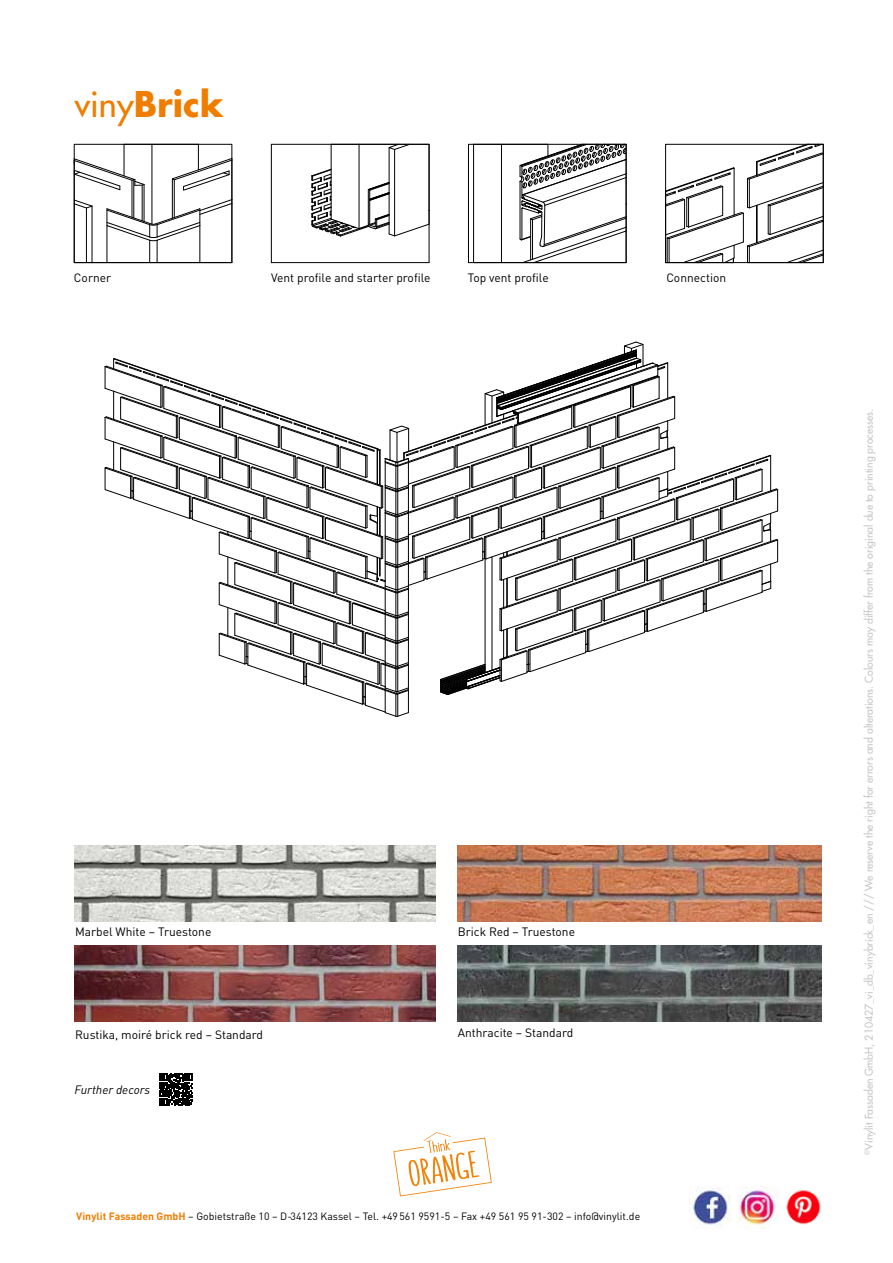
<style>
.page{position:relative;width:893px;height:1263px;background:#fff}
.page>*{position:absolute;margin:0;border:0;box-sizing:border-box;transform-origin:0 0}
.t1{font:700 34.5px "Futura LT Pro";color:#ef7d00}
.t2{font:12px "DIN Pro";color:#000}
.t3{font:italic 12px "DIN Pro";color:#000}
.t4{font:500 10.5px "Futura LT Pro";color:#c6c6c6}
.t5{font:10.5px "DIN Pro";color:#000}
.s1{font-weight:500}
.s2{font-weight:700;color:#ef7d00}
</style>
<div class="page">
<svg style="left:393px;top:1132px;width:99px;height:64px"></svg>
<img style="left:737px;top:1186px;width:42px;height:42px">
<img style="left:690px;top:1186px;width:41px;height:43px">
<img style="left:786px;top:1190px;width:35px;height:35px">
<img style="left:74px;top:845px;width:362px;height:77px">
<img style="left:74px;top:945px;width:362px;height:77px">
<img style="left:457px;top:845px;width:364px;height:77px">
<img style="left:457px;top:945px;width:364px;height:77px">
<svg style="left:665px;top:144px;width:159px;height:119px"></svg>
<svg style="left:74px;top:144px;width:159px;height:119px"></svg>
<hr style="left:232px;top:203px;width:1px;height:60px;background:#000">
<svg style="left:105px;top:342px;width:673px;height:375px"></svg>
<hr style="left:429px;top:144px;width:1px;height:119px;background:#000">
<hr style="left:271px;top:262px;width:158px;height:1px;background:#000">
<hr style="left:271px;top:144px;width:1px;height:119px;background:#000">
<hr style="left:271px;top:144px;width:158px;height:1px;background:#000">
<svg style="left:311px;top:144px;width:119px;height:92px"></svg>
<hr style="left:473px;top:144px;width:1px;height:119px;background:#000">
<hr style="left:501px;top:144px;width:1px;height:119px;background:#000">
<hr style="left:474px;top:144px;width:74px;height:1px;background:#000">
<hr style="left:474px;top:262px;width:49px;height:1px;background:#000">
<svg style="left:520px;top:144px;width:107px;height:119px"></svg>
<svg style="left:159px;top:1073px;width:33px;height:33px"></svg>
<h1 class="t1" style="left:75px;top:77px;width:150px"><span class="s1">viny</span>Brick</h1>
<p class="t2" style="left:74px;top:268px;width:39px">Corner</p>
<p class="t2" style="left:271px;top:268px;width:161px">Vent profile and starter profile</p>
<p class="t2" style="left:468px;top:268px;width:82px">Top vent profile</p>
<p class="t2" style="left:666px;top:268px;width:61px">Connection</p>
<p class="t2" style="left:75px;top:922px;width:138px">Marbel White – Truestone</p>
<p class="t2" style="left:458px;top:922px;width:119px">Brick Red – Truestone</p>
<p class="t2" style="left:75px;top:1025px;width:190px">Rustika, moiré brick red – Standard</p>
<p class="t2" style="left:458px;top:1023px;width:117px">Anthracite – Standard</p>
<p class="t3" style="left:74px;top:1080px;width:77px">Further decors</p>
<p class="t5" style="left:76px;top:1208px;width:565px"><span class="s2">Vinylit Fassaden GmbH</span> – Gobietstraße 10 – D-34123 Kassel – Tel. +49561 9591-5 – Fax +49 561 95 91-302 – info@vinylit.de</p>
<p class="t4" style="left:861px;top:1154px;width:747px;rotate:-90deg"><sup>©</sup>Vinylit Fassaden GmbH, 210427_vi_db_vinybrick_en /// We reserve the right for errors and alterations. Colours may differ from the original due to printing processes.</p>
</div>
